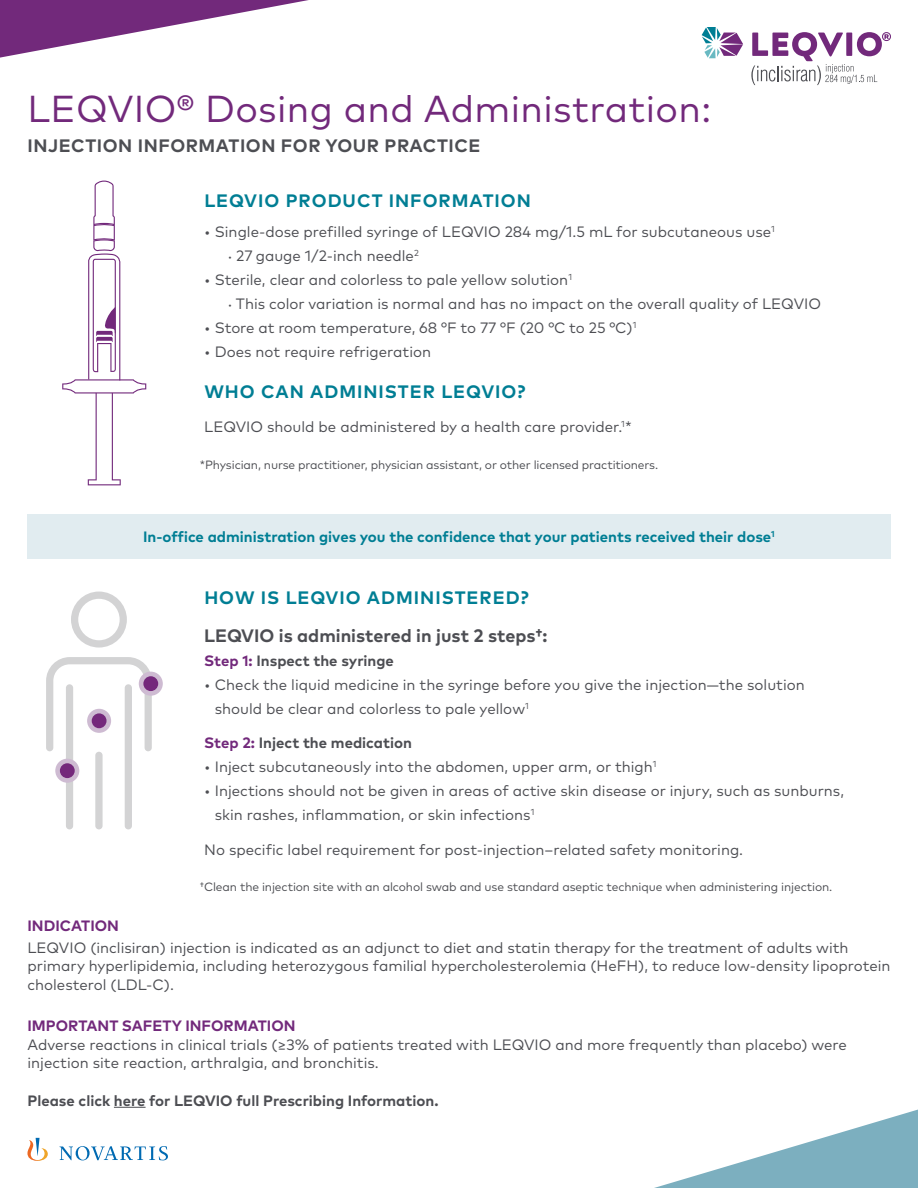
<style>
.page{position:relative;width:918px;height:1188px;background:#fff}
.page>*{position:absolute;margin:0;border:0;box-sizing:border-box;transform-origin:0 0}
.t1{font:37.5px "Mark W1 G";letter-spacing:.01em;color:#72297b}
.t2{font:700 18px "Mark W1 G";letter-spacing:.055em;color:#007e94}
.t3{font:700 18px "Mark W1 G";letter-spacing:.03em;color:#4d4e53}
.t4{font:700 18px "Mark W1 G";letter-spacing:.005em;color:#4d4e53}
.t5{font:15px/18.8px "Mark W1 G";color:#4d4e53}
.t6{font:700 15px "Mark W1 G";color:#4d4e53}
.t7{font:700 15px "Mark W1 G";color:#007e94}
.t8{font:700 15px "Mark W1 G";color:#72297b}
.t9{font:12px "Mark W1 G";letter-spacing:-.01em;color:#4d4e53}
.s1{font-size:9px}
.s2{color:#72297b}
.s3{font-weight:700;color:#72297b}
</style>
<div class="page">
<svg style="left:751px;top:32px;width:140px;height:53px"></svg>
<svg style="left:702px;top:27px;width:41px;height:31px"></svg>
<svg style="left:0;top:0;width:309px;height:58px"></svg>
<svg style="left:27px;top:1138px;width:141px;height:23px"></svg>
<svg style="left:62px;top:181px;width:84px;height:304px"></svg>
<svg style="left:71px;top:592px;width:56px;height:56px"></svg>
<svg style="left:46px;top:657px;width:106px;height:94px"></svg>
<div style="left:66px;top:684px;width:7px;height:145px;background:#d3d3d4;border-radius:4px"></div>
<div style="left:95px;top:752px;width:8px;height:77px;background:#d3d3d4;border-radius:4px"></div>
<div style="left:125px;top:684px;width:7px;height:145px;background:#d3d3d4;border-radius:4px"></div>
<div style="left:87px;top:709px;width:24px;height:24px;background:#cebbd2;border-radius:50%"></div>
<div style="left:92px;top:713px;width:15px;height:15px;background:#74287b;border-radius:50%"></div>
<div style="left:139px;top:672px;width:24px;height:24px;background:#cebbd2;border-radius:50%"></div>
<div style="left:143px;top:676px;width:15px;height:15px;background:#74287b;border-radius:50%"></div>
<div style="left:55px;top:759px;width:24px;height:24px;background:#cebbd2;border-radius:50%"></div>
<div style="left:60px;top:763px;width:15px;height:15px;background:#74287b;border-radius:50%"></div>
<div style="left:27px;top:514px;width:864px;height:45px;background:#e1ecf0"></div>
<svg style="left:654px;top:1110px;width:264px;height:78px"></svg>
<hr style="left:114px;top:1107px;width:32px;height:1px;background:#4d4e53">
<p class="t1" style="left:27px;top:81px;width:685px">LEQVIO® Dosing and Administration:</p>
<p class="t3" style="left:28px;top:132px;width:455px">INJECTION INFORMATION FOR YOUR PRACTICE</p>
<p class="t2" style="left:204px;top:187px;width:328px">LEQVIO PRODUCT INFORMATION</p>
<p class="t5" style="left:204px;top:222px;width:572px">• Single-dose prefilled syringe of LEQVIO 284 mg/1.5 mL for subcutaneous use<sup>1</sup></p>
<p class="t5" style="left:228px;top:246px;width:192px"><span class="s1">•</span> 27 gauge 1/2-inch needle<sup>2</sup></p>
<p class="t5" style="left:204px;top:270px;width:369px">• Sterile, clear and colorless to pale yellow solution<sup>1</sup></p>
<p class="t5" style="left:228px;top:294px;width:594px"><span class="s1">•</span> This color variation is normal and has no impact on the overall quality of LEQVIO</p>
<p class="t5" style="left:204px;top:318px;width:434px">• Store at room temperature, 68 °F to 77 °F (20 °C to 25 °C)<sup>1</sup></p>
<p class="t5" style="left:204px;top:342px;width:228px">• Does not require refrigeration</p>
<p class="t2" style="left:204px;top:378px;width:323px">WHO CAN ADMINISTER LEQVIO?</p>
<p class="t5" style="left:204px;top:417px;width:429px">LEQVIO should be administered by a health care provider.<sup>1</sup>*</p>
<p class="t9" style="left:200px;top:456px;width:460px">*Physician, nurse practitioner, physician assistant, or other licensed practitioners.</p>
<p class="t7" style="left:143px;top:525px;width:633px">In-office administration gives you the confidence that your patients received their dose<sup>1</sup></p>
<p class="t2" style="left:204px;top:584px;width:326px">HOW IS LEQVIO ADMINISTERED?</p>
<p class="t4" style="left:204px;top:622px;width:345px">LEQVIO is administered in just 2 steps†:</p>
<p class="t6" style="left:204px;top:649px;width:191px"><span class="s2">Step 1:</span> Inspect the syringe</p>
<p class="t5" style="left:215px;top:671px;width:592px;line-height:24px;text-indent:-11px">• Check the liquid medicine in the syringe before you give the injection—the solution should be clear and colorless to pale yellow<sup>1</sup></p>
<p class="t6" style="left:204px;top:732px;width:209px"><span class="s2">Step 2:</span> Inject the medication</p>
<p class="t5" style="left:204px;top:757px;width:454px">• Inject subcutaneously into the abdomen, upper arm, or thigh<sup>1</sup></p>
<p class="t5" style="left:215px;top:778px;width:631px;line-height:24px;text-indent:-11px">• Injections should not be given in areas of active skin disease or injury, such as sunburns, skin rashes, inflammation, or skin infections<sup>1</sup></p>
<p class="t5" style="left:204px;top:840px;width:540px">No specific label requirement for post-injection–related safety monitoring.</p>
<p class="t9" style="left:200px;top:878px;width:634px">†Clean the injection site with an alcohol swab and use standard aseptic technique when administering injection.</p>
<p class="t8" style="left:27px;top:914px;width:93px">INDICATION</p>
<p class="t5" style="left:27px;top:937px;width:865px">LEQVIO (inclisiran) injection is indicated as an adjunct to diet and statin therapy for the treatment of adults with primary hyperlipidemia, including heterozygous familial hypercholesterolemia (HeFH), to reduce low-density lipoprotein cholesterol (LDL-C).</p>
<p class="t5" style="left:27px;top:1015px;width:821px"><span class="s3">IMPORTANT SAFETY INFORMATION<br></span>Adverse reactions in clinical trials (≥3% of patients treated with LEQVIO and more frequently than placebo) were injection site reaction, arthralgia, and bronchitis.</p>
<p class="t6" style="left:27px;top:1089px;width:413px">Please click here for LEQVIO full Prescribing Information.</p>
</div>
